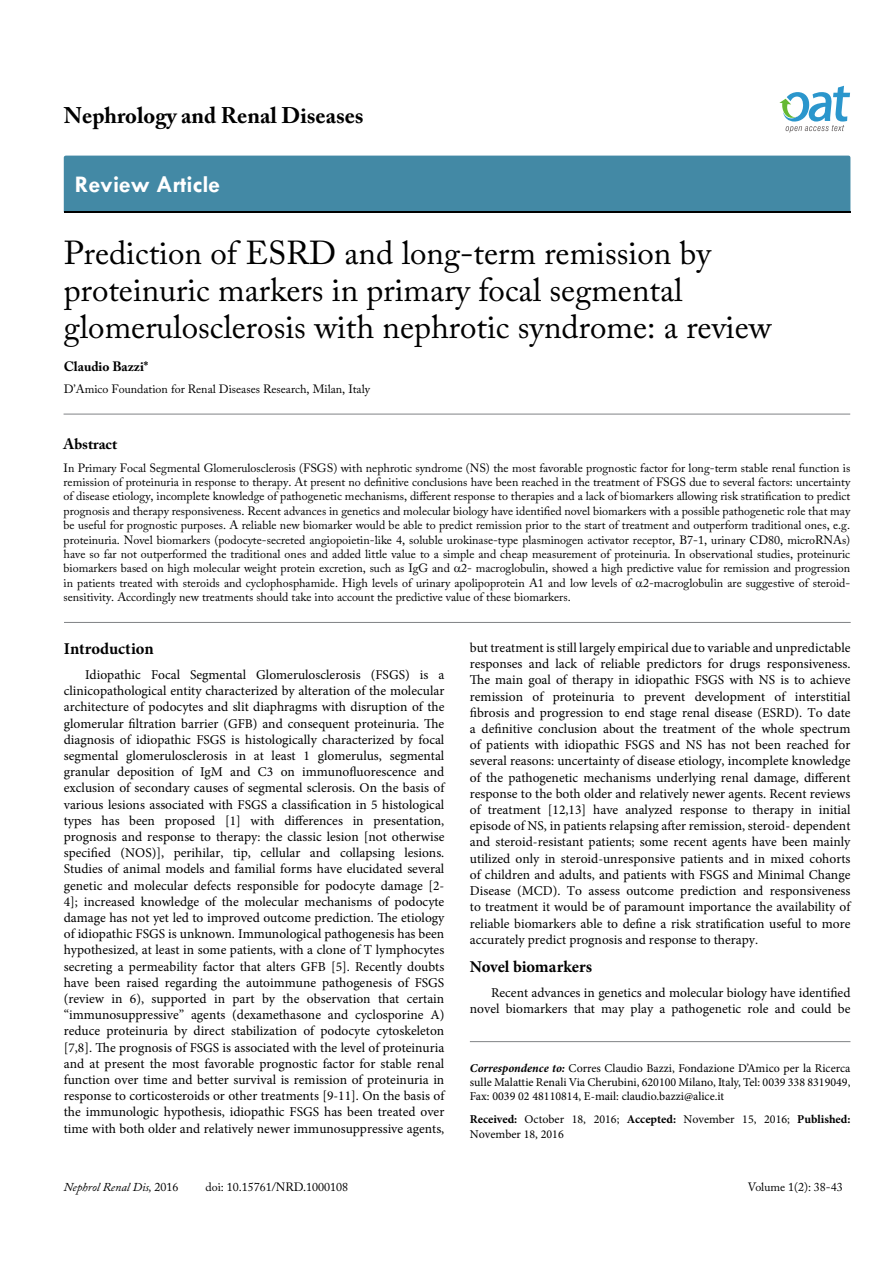
<style>
.page{position:relative;width:893px;height:1263px;background:#fff}
.page>*{position:absolute;margin:0;border:0;box-sizing:border-box;transform-origin:0 0}
.t1{font:33px/37.5px "Adobe Caslon Pro";color:#000}
.t2{font:700 24px "Tw Cen";color:#fff}
.t3{font:700 22.5px "Adobe Caslon Pro";color:#000}
.t4{font:700 16.5px "Minion Pro";letter-spacing:-.005em;color:#000}
.t5{font:700 15px "Adobe Caslon Pro";color:#000}
.t6{font:13.5px/16.2px "Minion Pro";color:#000;text-align:justify}
.t7{font:700 13.5px "Adobe Caslon Pro";color:#000}
.t8{font:12px/14.4px "Adobe Caslon Pro";color:#000;text-align:justify}
.t9{font:12px/14.4px "Minion Pro";color:#000;text-align:justify}
.t10{font:italic 12px "Adobe Caslon Pro";color:#000}
.s1{font-weight:700;font-style:italic}
.s2{font-weight:700}
.s3{font-style:normal}
</style>
<div class="page">
<div style="left:64px;top:156px;width:786px;height:56px;background:#4389a5"></div>
<svg style="left:779px;top:86px;width:71px;height:47px"></svg>
<hr style="left:64px;top:414px;width:786px;height:1px;background:#808285">
<hr style="left:64px;top:622px;width:787px;height:1px;background:#808285">
<hr style="left:470px;top:1041px;width:380px;height:1px;background:#808285">
<h3 class="t3" style="left:64px;top:102px;width:301px">Nephrology and Renal Diseases</h3>
<h2 class="t2" style="left:75px;top:170px;width:147px">Review Article</h2>
<h1 class="t1" style="left:64px;top:233px;width:709px">Prediction of ESRD and long-term remission by proteinuric markers in primary focal segmental glomerulosclerosis with nephrotic syndrome: a review</h1>
<p class="t7" style="left:64px;top:358px;width:86px">Claudio Bazzi*</p>
<p class="t8" style="left:64px;top:381px;width:308px">D’Amico Foundation for Renal Diseases Research, Milan, Italy</p>
<p class="t5" style="left:64px;top:435px;width:55px">Abstract</p>
<p class="t8" style="left:64px;top:460px;width:788px">In Primary Focal Segmental Glomerulosclerosis (FSGS) with nephrotic syndrome (NS) the most favorable prognostic factor for long-term stable renal function is remission of proteinuria in response to therapy. At present no definitive conclusions have been reached in the treatment of FSGS due to several factors: uncertainty of disease etiology, incomplete knowledge of pathogenetic mechanisms, different response to therapies and a lack of biomarkers allowing risk stratification to predict prognosis and therapy responsiveness. Recent advances in genetics and molecular biology have identified novel biomarkers with a possible pathogenetic role that may be useful for prognostic purposes. A reliable new biomarker would be able to predict remission prior to the start of treatment and outperform traditional ones, e.g. proteinuria. Novel biomarkers (podocyte-secreted angiopoietin-like 4, soluble urokinase-type plasminogen activator receptor, B7-1, urinary CD80, microRNAs) have so far not outperformed the traditional ones and added little value to a simple and cheap measurement of proteinuria. In observational studies, proteinuric biomarkers based on high molecular weight protein excretion, such as IgG and 2- macroglobulin, showed a high predictive value for remission and progression in patients treated with steroids and cyclophosphamide. High levels of urinary apolipoprotein A1 and low levels of 2-macroglobulin are suggestive of steroid&shy;sensitivity. Accordingly new treatments should take into account the predictive value of these biomarkers.</p>
<p class="t4" style="left:64px;top:637px;width:91px">Introduction</p>
<p class="t6" style="left:64px;top:667px;width:382px;text-indent:21px">Idiopathic Focal Segmental Glomerulosclerosis (FSGS) is a clinicopathological entity characterized by alteration of the molecular architecture of podocytes and slit diaphragms with disruption of the glomerular filtration barrier (GFB) and consequent proteinuria. The diagnosis of idiopathic FSGS is histologically characterized by focal segmental glomerulosclerosis in at least 1 glomerulus, segmental granular deposition of IgM and C3 on immunofluorescence and exclusion of secondary causes of segmental sclerosis. On the basis of various lesions associated with FSGS a classification in 5 histological types has been proposed [1] with differences in presentation, prognosis and response to therapy: the classic lesion [not otherwise specified (NOS)], perihilar, tip, cellular and collapsing lesions.<br>Studies of animal models and familial forms have elucidated several genetic and molecular defects responsible for podocyte damage [2- 4]; increased knowledge of the molecular mechanisms of podocyte damage has not yet led to improved outcome prediction. The etiology of idiopathic FSGS is unknown. Immunological pathogenesis has been hypothesized, at least in some patients, with a clone of T lymphocytes secreting a permeability factor that alters GFB [5]. Recently doubts have been raised regarding the autoimmune pathogenesis of FSGS (review in 6), supported in part by the observation that certain “immunosuppressive” agents (dexamethasone and cyclosporine A) reduce proteinuria by direct stabilization of podocyte cytoskeleton [7,8]. The prognosis of FSGS is associated with the level of proteinuria and at present the most favorable prognostic factor for stable renal function over time and better survival is remission of proteinuria in response to corticosteroids or other treatments [9-11]. On the basis of the immunologic hypothesis, idiopathic FSGS has been treated over time with both older and relatively newer immunosuppressive agents,</p>
<p class="t6" style="left:470px;top:640px;width:382px">but treatment is still largely empirical due to variable and unpredictable responses and lack of reliable predictors for drugs responsiveness.<br>The main goal of therapy in idiopathic FSGS with NS is to achieve remission of proteinuria to prevent development of interstitial fibrosis and progression to end stage renal disease (ESRD). To date a definitive conclusion about the treatment of the whole spectrum of patients with idiopathic FSGS and NS has not been reached for several reasons: uncertainty of disease etiology, incomplete knowledge of the pathogenetic mechanisms underlying renal damage, different response to the both older and relatively newer agents. Recent reviews of treatment [12,13] have analyzed response to therapy in initial episode of NS, in patients relapsing after remission, steroid- dependent and steroid-resistant patients; some recent agents have been mainly utilized only in steroid-unresponsive patients and in mixed cohorts of children and adults, and patients with FSGS and Minimal Change Disease (MCD). To assess outcome prediction and responsiveness to treatment it would be of paramount importance the availability of reliable biomarkers able to define a risk stratification useful to more accurately predict prognosis and response to therapy.</p>
<p class="t4" style="left:470px;top:955px;width:124px">Novel biomarkers</p>
<p class="t6" style="left:470px;top:984px;width:382px;text-align:right">Recent advances in genetics and molecular biology have identified novel biomarkers that may play a pathogenetic role and could be</p>
<p class="t9" style="left:470px;top:1061px;width:382px"><span class="s1">Correspondence to:</span> Corres Claudio Bazzi, Fondazione D’Amico per la Ricerca sulle Malattie Renali Via Cherubini, 620100 Milano, Italy, Tel: 0039 338 8319049, Fax: 0039 02 48110814, E-mail: claudio.bazzi@alice.it</p>
<p class="t9" style="left:470px;top:1112px;width:382px"><span class="s2">Received:</span> October 18, 2016; <span class="s2">Accepted:</span> November 15, 2016; <span class="s2">Published:<br></span>November 18, 2016</p>
<p class="t10" style="left:64px;top:1180px;width:116px">Nephrol Renal Dis, <span class="s3">2016</span></p>
<p class="t8" style="left:206px;top:1180px;width:144px">doi: 10.15761/NRD.1000108</p>
<p class="t8" style="left:748px;top:1180px;width:96px">Volume 1(2): 38-43</p>
</div>
